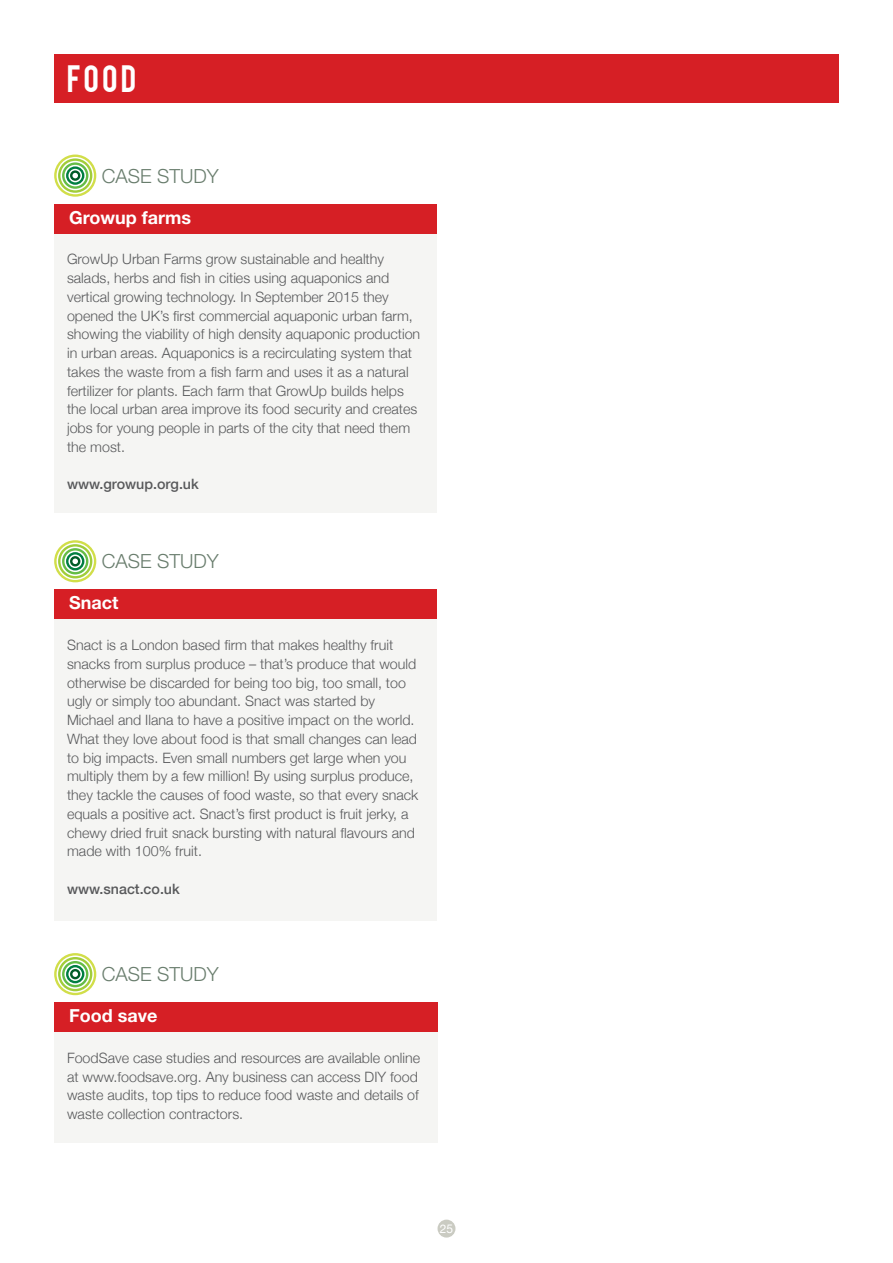
<style>
.page{position:relative;width:893px;height:1263px;background:#fff}
.page>*{position:absolute;margin:0;border:0;box-sizing:border-box;transform-origin:0 0}
.t1{font:30px "Bebas";color:#fff}
.t2{font:300 19.5px "Helvetica Neue LT Std";color:#697d6d}
.t3{font:700 18px "Helvetica Neue LT Std";color:#fff}
.t4{font:300 14.25px/18.8px "Helvetica Neue";color:#58595b}
.t5{font:500 14.25px "Helvetica Neue";color:#58595b}
.t6{font:12px "Helvetica Neue";color:#fff}
</style>
<div class="page">
<div style="left:437px;top:1219px;width:18px;height:18px;background:#cacbc2;border-radius:50%"></div>
<div style="left:54px;top:54px;width:785px;height:49px;background:#d61f25"></div>
<div style="left:54px;top:234px;width:383px;height:279px;background:#f5f5f3"></div>
<div style="left:54px;top:204px;width:383px;height:30px;background:#d61f25"></div>
<div style="left:58px;top:158px;width:34px;height:35px;border:2px solid #a1cd3a;border-radius:50%"></div>
<div style="left:54px;top:155px;width:42px;height:42px;border:2px solid #d1de49;border-radius:50%"></div>
<div style="left:62px;top:162px;width:26px;height:27px;border:2px solid #65bc46;border-radius:50%"></div>
<div style="left:66px;top:166px;width:18px;height:19px;border:2px solid #007e41;border-radius:50%"></div>
<div style="left:70px;top:170px;width:10px;height:11px;border:2px solid #005c28;border-radius:50%"></div>
<div style="left:54px;top:619px;width:383px;height:302px;background:#f5f5f3"></div>
<div style="left:54px;top:589px;width:383px;height:30px;background:#d61f25"></div>
<div style="left:58px;top:544px;width:34px;height:34px;border:2px solid #a1cd3a;border-radius:50%"></div>
<div style="left:54px;top:540px;width:42px;height:42px;border:2px solid #d1de49;border-radius:50%"></div>
<div style="left:62px;top:548px;width:26px;height:26px;border:2px solid #65bc46;border-radius:50%"></div>
<div style="left:66px;top:552px;width:18px;height:18px;border:2px solid #007e41;border-radius:50%"></div>
<div style="left:70px;top:556px;width:10px;height:10px;border:2px solid #005c28;border-radius:50%"></div>
<div style="left:54px;top:1032px;width:383px;height:111px;background:#f5f5f3"></div>
<div style="left:54px;top:1002px;width:383px;height:30px;background:#d61f25"></div>
<div style="left:58px;top:957px;width:34px;height:34px;border:2px solid #a1cd3a;border-radius:50%"></div>
<div style="left:54px;top:953px;width:42px;height:42px;border:2px solid #d1de49;border-radius:50%"></div>
<div style="left:62px;top:961px;width:26px;height:26px;border:2px solid #65bc46;border-radius:50%"></div>
<div style="left:66px;top:965px;width:18px;height:18px;border:2px solid #007e41;border-radius:50%"></div>
<div style="left:70px;top:969px;width:10px;height:10px;border:2px solid #005c28;border-radius:50%"></div>
<h1 class="t1" style="left:67px;top:57px;width:71px">Food</h1>
<h2 class="t2" style="left:102px;top:164px;width:119px">CASE STU DY</h2>
<p class="t3" style="left:69px;top:206px;width:123px">Growup farms</p>
<p class="t4" style="left:67px;top:249px;width:355px">GrowUp Urban Farms grow sustainable and healthy salads, herbs and fish in cities using aquaponics and vertical growing technology. In September 2015 they opened the UK’s first commercial aquaponic urban farm, showing the viability of high density aquaponic production in urban areas. Aquaponics is a recirculating system that takes the waste from a fish farm and uses it as a natural fertilizer for plants. Each farm that GrowUp builds helps the local urban area improve its food security and creates jobs for young people in parts of the city that need them the most.</p>
<p class="t5" style="left:67px;top:473px;width:133px">www.growup.org.uk</p>
<h2 class="t2" style="left:102px;top:549px;width:119px">CASE STU DY</h2>
<p class="t3" style="left:69px;top:592px;width:51px">Snact</p>
<p class="t4" style="left:67px;top:635px;width:353px">Snact is a London based firm that makes healthy fruit snacks from surplus produce – that’s produce that would otherwise be discarded for being too big, too small, too ugly or simply too abundant. Snact was started by Michael and Ilana to have a positive impact on the world.<br>What they love about food is that small changes can lead to big impacts. Even small numbers get large when you multiply them by a few million! By using surplus produce, they tackle the causes of food waste, so that every snack equals a positive act. Snact’s first product is fruit jerky, a chewy dried fruit snack bursting with natural flavours and made with 100% fruit.</p>
<p class="t5" style="left:67px;top:877px;width:114px">www.snact.co.uk</p>
<h2 class="t2" style="left:102px;top:962px;width:119px">CASE STU DY</h2>
<p class="t3" style="left:69px;top:1005px;width:90px">Food save</p>
<p class="t4" style="left:67px;top:1047px;width:354px">FoodSave case studies and resources are available online at www.foodsave.org. Any business can access DIY food waste audits, top tips to reduce food waste and details of waste collection contractors.</p>
<p class="t6" style="left:440px;top:1218px;width:15px">25</p>
</div>
